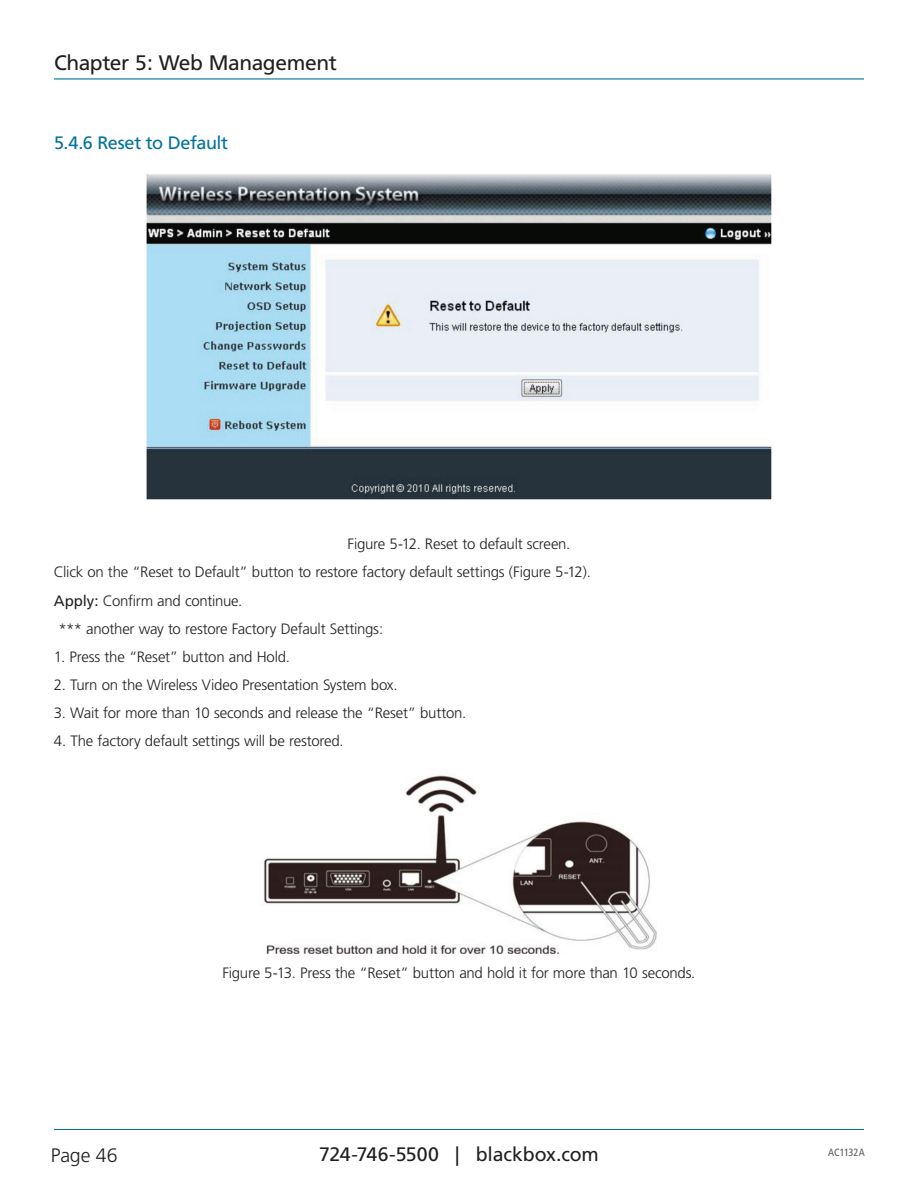
<style>
.page{position:relative;width:918px;height:1188px;background:#fff}
.page>*{position:absolute;margin:0;border:0;box-sizing:border-box;transform-origin:0 0}
.t1{font:21px "Frutiger";letter-spacing:-.02em;color:#231f20}
.t2{font:19.5px "Frutiger";letter-spacing:-.01em;color:#231f20}
.t3{font:300 19.5px "Frutiger";letter-spacing:-.005em;color:#231f20}
.t4{font:18px "Frutiger";letter-spacing:-.02em;color:#00729b}
.t5{font:300 15px/28.2px "Frutiger";letter-spacing:-.015em;color:#231f20}
.t6{font:condensed 10.5px "Frutiger";letter-spacing:-.01em;color:#57585a}
.s1{font-weight:400}
</style>
<div class="page">
<hr style="left:54px;top:1129px;width:810px;height:1px;background:#00729b">
<hr style="left:54px;top:78px;width:810px;height:2px;background:#00729b">
<img style="left:146px;top:174px;width:626px;height:326px">
<img style="left:264px;top:775px;width:393px;height:178px">
<h1 class="t1" style="left:54px;top:50px;width:284px">Chapter 5: Web Management</h1>
<p class="t4" style="left:54px;top:132px;width:176px">5.4.6 Reset to Default</p>
<p class="t5" style="left:54px;top:530px;width:539px;text-indent:294px">Figure 5-12. Reset to default screen.<br>Click on the “Reset to Default” button to restore factory default settings (Figure 5-12).<br><span class="s1">Apply:</span> Confirm and continue.<br>*** another way to restore Factory Default Settings:</p>
<p class="t5" style="left:54px;top:643px;width:238px">1. Press the “Reset” button and Hold.</p>
<p class="t5" style="left:54px;top:671px;width:345px">2. Turn on the Wireless Video Presentation System box.</p>
<p class="t5" style="left:54px;top:699px;width:414px">3. Wait for more than 10 seconds and release the “Reset” button.</p>
<p class="t5" style="left:54px;top:727px;width:291px">4. The factory default settings will be restored.</p>
<p class="t5" style="left:222px;top:959px;width:475px">Figure 5-13. Press the “Reset” button and hold it for more than 10 seconds.</p>
<h2 class="t3" style="left:51px;top:1144px;width:68px">Page 46</h2>
<h2 class="t2" style="left:319px;top:1143px;width:281px">724-746-5500 | blackbox.com</h2>
<p class="t6" style="left:828px;top:1147px;width:38px">AC1132A</p>
</div>
